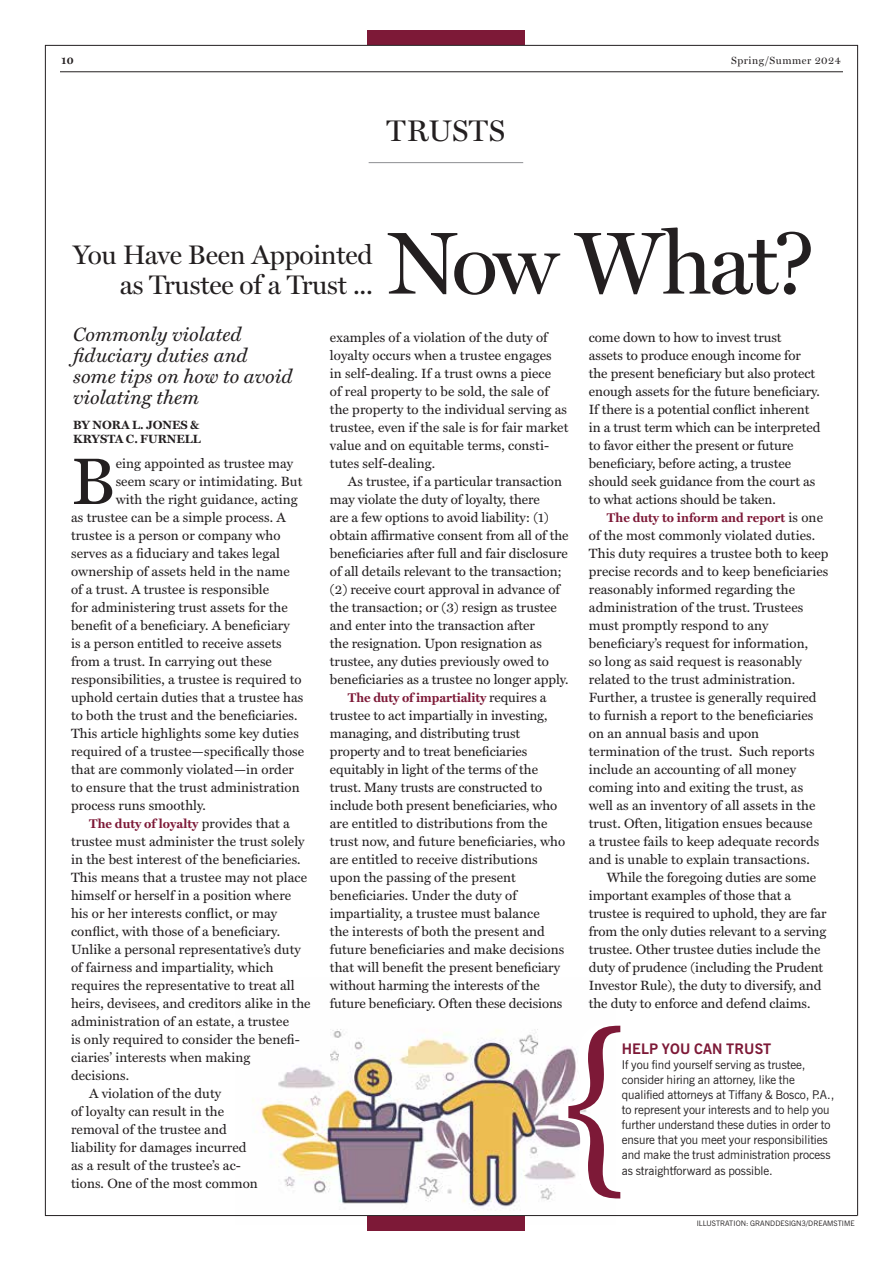
<style>
.page{position:relative;width:891px;height:1269px;background:#fff}
.page>*{position:absolute;margin:0;border:0;box-sizing:border-box;transform-origin:0 0}
.t1{font:88.65px "Miller Display";letter-spacing:-.045em;color:#231f20}
.t2{font:66.15px "Miller Text";color:#231f20}
.t3{font:30px "Miller Display";letter-spacing:.02em;color:#231f20}
.t4{font:27px/30px "Miller Display";letter-spacing:-.01em;color:#231f20;text-align:right}
.t5{font:italic 19.5px/21px "Miller Text";letter-spacing:.005em;color:#231f20}
.t6{font:700 14.55px "News Gothic BT";letter-spacing:.005em;color:#7d1937}
.t7{font:13.5px/18px "Miller Text";letter-spacing:.005em;color:#231f20}
.t8{font:700 12.75px "Miller Text";letter-spacing:.005em;color:#7d1937}
.t9{font:12px/15px "News Gothic BT";letter-spacing:-.005em;color:#231f20}
.t10{font:700 12px/13.5px "Miller Text";letter-spacing:-.005em;color:#231f20}
.t11{font:10.5px "Miller Display";letter-spacing:.05em;color:#231f20}
.t12{font:700 10.5px "Miller Text";color:#231f20}
.t13{font:7.5px "News Gothic BT";letter-spacing:.005em;color:#231f20}
.s1{font-weight:400;font-size:13.5px;color:#231f20}
</style>
<div class="page">
<img style="left:235px;top:1029px;width:380px;height:188px">
<div style="left:367px;top:30px;width:158px;height:15px;background:#7d1937"></div>
<div style="left:367px;top:1216px;width:158px;height:15px;background:#7d1937"></div>
<hr style="left:45px;top:45px;width:813px;height:1px;background:#231f20">
<hr style="left:45px;top:1215px;width:812px;height:1px;background:#231f20">
<hr style="left:369px;top:162px;width:154px;height:1px;background:#8d8f92">
<svg style="left:555px;top:1025px;width:66px;height:178px"></svg>
<hr style="left:60px;top:72px;width:783px;height:1px;background:#231f20">
<hr style="left:857px;top:45px;width:1px;height:1171px;background:#231f20">
<hr style="left:45px;top:45px;width:1px;height:1171px;background:#231f20">
<p class="t12" style="left:62px;top:54px;width:14px">10</p>
<p class="t11" style="left:731px;top:54px;width:111px">Spring/Summer 2024</p>
<h3 class="t3" style="left:387px;top:113px;width:120px">TRUSTS</h3>
<h3 class="t4" style="left:73px;top:240px;width:301px">You Have Been Appointed as Trustee of a Trust ...</h3>
<h1 class="t1" style="left:387px;top:212px;width:429px">Now What?</h1>
<h3 class="t5" style="left:73px;top:324px;width:221px">Commonly violated fiduciary duties and some tips on how to avoid violating them</h3>
<p class="t10" style="left:73px;top:419px;width:129px">BY NORA L. JONES &amp;<br>KRYSTA C. FURNELL</p>
<h2 class="t2" style="left:71px;top:443px;width:46px">B</h2>
<p class="t7" style="left:116px;top:455px;width:179px">eing appointed as trustee may</p>
<p class="t7" style="left:116px;top:473px;width:188px">seem scary or intimidating. But</p>
<p class="t7" style="left:116px;top:491px;width:184px">with the right guidance, acting</p>
<p class="t7" style="left:71px;top:509px;width:216px">as trustee can be a simple process. A</p>
<p class="t7" style="left:71px;top:527px;width:211px">trustee is a person or company who</p>
<p class="t7" style="left:71px;top:545px;width:210px">serves as a fiduciary and takes legal</p>
<p class="t7" style="left:71px;top:563px;width:220px">ownership of assets held in the name</p>
<p class="t7" style="left:71px;top:581px;width:200px">of a trust. A trustee is responsible</p>
<p class="t7" style="left:71px;top:599px;width:218px">for administering trust assets for the</p>
<p class="t7" style="left:71px;top:617px;width:220px">benefit of a beneficiary. A beneficiary</p>
<p class="t7" style="left:71px;top:635px;width:212px">is a person entitled to receive assets</p>
<p class="t7" style="left:71px;top:653px;width:202px">from a trust. In carrying out these</p>
<p class="t7" style="left:71px;top:671px;width:232px">responsibilities, a trustee is required to</p>
<p class="t7" style="left:71px;top:689px;width:234px">uphold certain duties that a trustee has</p>
<p class="t7" style="left:71px;top:707px;width:228px">to both the trust and the beneficiaries.</p>
<p class="t7" style="left:71px;top:725px;width:229px">This article highlights some key duties</p>
<p class="t7" style="left:71px;top:743px;width:235px">required of a trustee—specifically those</p>
<p class="t7" style="left:71px;top:761px;width:224px">that are commonly violated—in order</p>
<p class="t7" style="left:71px;top:779px;width:230px">to ensure that the trust administration</p>
<p class="t7" style="left:71px;top:797px;width:136px">process runs smoothly.</p>
<p class="t8" style="left:89px;top:816px;width:202px">The duty of loyalty <span class="s1">provides that a</span></p>
<p class="t7" style="left:71px;top:833px;width:235px">trustee must administer the trust solely</p>
<p class="t7" style="left:71px;top:851px;width:231px">in the best interest of the beneficiaries.</p>
<p class="t7" style="left:71px;top:869px;width:238px">This means that a trustee may not place</p>
<p class="t7" style="left:71px;top:887px;width:222px">himself or herself in a position where</p>
<p class="t7" style="left:71px;top:905px;width:208px">his or her interests conflict, or may</p>
<p class="t7" style="left:71px;top:923px;width:210px">conflict, with those of a beneficiary.</p>
<p class="t7" style="left:71px;top:941px;width:231px">Unlike a personal representative’s duty</p>
<p class="t7" style="left:71px;top:959px;width:204px">of fairness and impartiality, which</p>
<p class="t7" style="left:71px;top:977px;width:225px">requires the representative to treat all</p>
<p class="t7" style="left:71px;top:995px;width:241px">heirs, devisees, and creditors alike in the</p>
<p class="t7" style="left:71px;top:1013px;width:219px">administration of an estate, a trustee</p>
<p class="t7" style="left:71px;top:1031px;width:230px">is only required to consider the benefi-</p>
<p class="t7" style="left:71px;top:1049px;width:181px">ciaries’ interests when making</p>
<p class="t7" style="left:71px;top:1067px;width:60px">decisions.</p>
<p class="t7" style="left:89px;top:1085px;width:133px">A violation of the duty</p>
<p class="t7" style="left:71px;top:1103px;width:155px">of loyalty can result in the</p>
<p class="t7" style="left:71px;top:1121px;width:157px">removal of the trustee and</p>
<p class="t7" style="left:71px;top:1139px;width:177px">liability for damages incurred</p>
<p class="t7" style="left:71px;top:1157px;width:171px">as a result of the trustee’s ac-</p>
<p class="t7" style="left:71px;top:1175px;width:188px">tions. One of the most common</p>
<p class="t7" style="left:330px;top:329px;width:240px">examples of a violation of the duty of loyalty occurs when a trustee engages<br>in self-dealing. If a trust owns a piece<br>of real property to be sold, the sale of the property to the individual serving as trustee, even if the sale is for fair market value and on equitable terms, consti&shy;tutes self-dealing.</p>
<p class="t7" style="left:330px;top:473px;width:240px;text-indent:18px">As trustee, if a particular transaction may violate the duty of loyalty, there<br>are a few options to avoid liability: (1) obtain affirmative consent from all of the beneficiaries after full and fair disclosure of all details relevant to the transaction; (2) receive court approval in advance of the transaction; or (3) resign as trustee and enter into the transaction after<br>the resignation. Upon resignation as trustee, any duties previously owed to beneficiaries as a trustee no longer apply.</p>
<p class="t8" style="left:348px;top:690px;width:200px">The duty of impartiality <span class="s1">requires a</span></p>
<p class="t7" style="left:330px;top:707px;width:237px">trustee to act impartially in investing, managing, and distributing trust property and to treat beneficiaries equitably in light of the terms of the trust. Many trusts are constructed to include both present beneficiaries, who are entitled to distributions from the trust now, and future beneficiaries, who are entitled to receive distributions upon the passing of the present beneficiaries. Under the duty of impartiality, a trustee must balance<br>the interests of both the present and future beneficiaries and make decisions that will benefit the present beneficiary without harming the interests of the future beneficiary. Often these decisions</p>
<p class="t7" style="left:589px;top:329px;width:233px">come down to how to invest trust<br>assets to produce enough income for the present beneficiary but also protect enough assets for the future beneficiary.<br>If there is a potential conflict inherent in a trust term which can be interpreted to favor either the present or future beneficiary, before acting, a trustee should seek guidance from the court as to what actions should be taken.</p>
<p class="t8" style="left:607px;top:510px;width:218px">The duty to inform and report <span class="s1">is one</span></p>
<p class="t7" style="left:589px;top:527px;width:241px">of the most commonly violated duties.<br>This duty requires a trustee both to keep precise records and to keep beneficiaries reasonably informed regarding the administration of the trust. Trustees must promptly respond to any beneficiary’s request for information,<br>so long as said request is reasonably related to the trust administration.<br>Further, a trustee is generally required to furnish a report to the beneficiaries on an annual basis and upon termination of the trust. Such reports include an accounting of all money coming into and exiting the trust, as well as an inventory of all assets in the trust. Often, litigation ensues because<br>a trustee fails to keep adequate records and is unable to explain transactions.</p>
<p class="t7" style="left:589px;top:869px;width:239px;text-indent:18px">While the foregoing duties are some important examples of those that a trustee is required to uphold, they are far from the only duties relevant to a serving trustee. Other trustee duties include the duty of prudence (including the Prudent Investor Rule), the duty to diversify, and the duty to enforce and defend claims.</p>
<p class="t6" style="left:622px;top:1040px;width:151px">HELP YOU CAN TRUST</p>
<p class="t9" style="left:622px;top:1057px;width:214px">If you find yourself serving as trustee, consider hiring an attorney, like the qualified attorneys at Tiffany &amp; Bosco, P.A., to represent your interests and to help you further understand these duties in order to ensure that you meet your responsibilities and make the trust administration process as straightforward as possible.</p>
<p class="t13" style="left:697px;top:1219px;width:160px">ILLUSTRATION: GRANDDESIGN3/DREAMSTIME</p>
</div>
